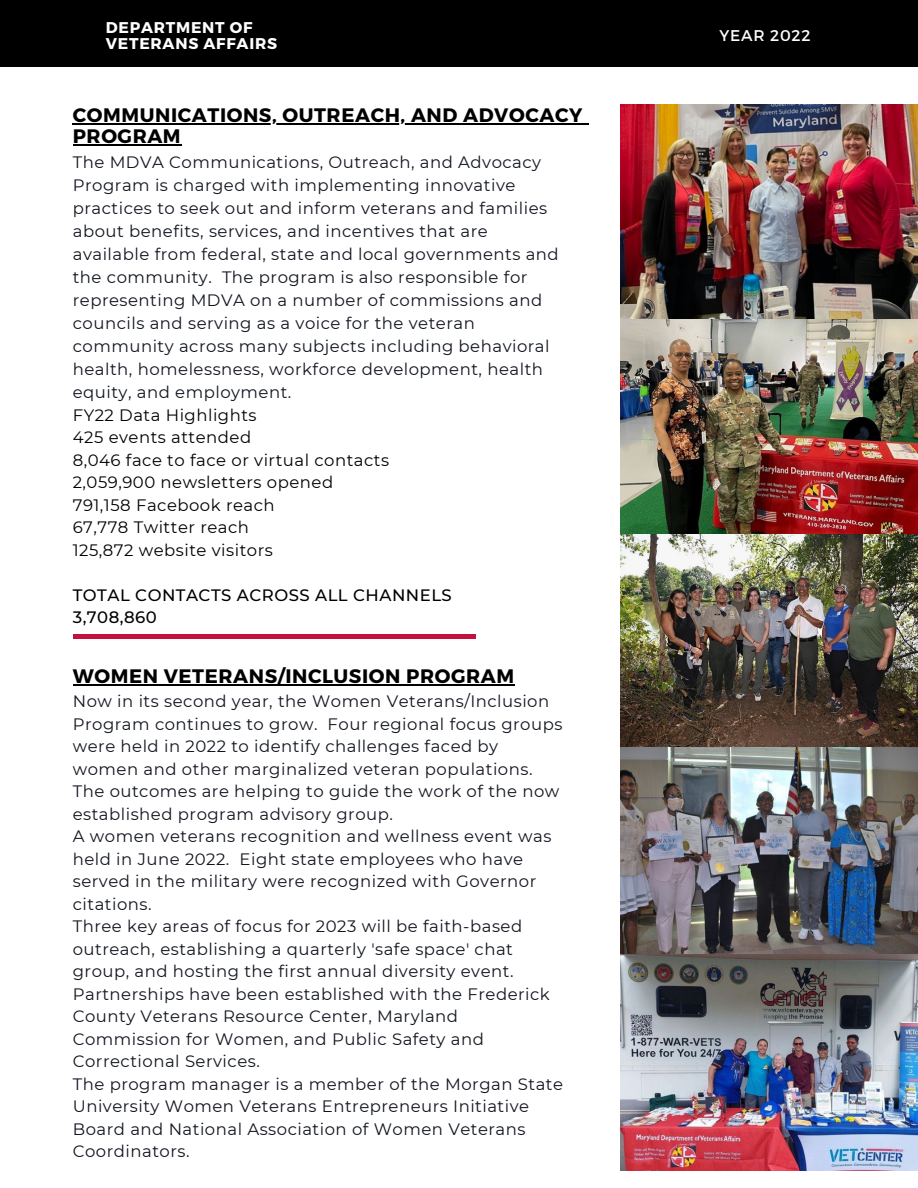
<style>
.page{position:relative;width:918px;height:1188px;background:#fff}
.page>*{position:absolute;margin:0;border:0;box-sizing:border-box;transform-origin:0 0}
.t1{font:700 19.5px/21.3px "Montserrat";letter-spacing:.03em;color:#000}
.t2{font:16.5px/22.5px "Montserrat";letter-spacing:.03em;color:#11151f}
.t3{font:16.5px/22.5px "Montserrat";letter-spacing:.03em;color:#000}
.t4{font:500 16.5px/22.5px "Montserrat";letter-spacing:.03em;color:#000}
.t5{font:700 15.6px/15.9px "Montserrat";letter-spacing:.05em;color:#fff}
.t6{font:15.6px "Montserrat";letter-spacing:.05em;color:#fff}
</style>
<div class="page">
<hr style="left:73px;top:635px;width:403px;height:3px;background:#c4103d">
<div style="left:0;top:0;width:918px;height:67px;background:#000"></div>
<img style="left:620px;top:104px;width:298px;height:1067px">
<hr style="left:73px;top:123px;width:510px;height:1px;background:#000">
<hr style="left:73px;top:145px;width:108px;height:1px;background:#000">
<hr style="left:73px;top:684px;width:442px;height:1px;background:#000">
<p class="t5" style="left:106px;top:19px;width:173px">DEPARTMENT OF<br>VETERANS AFFAIRS</p>
<p class="t6" style="left:719px;top:25px;width:93px">YEAR 2022</p>
<p class="t1" style="left:73px;top:104px;width:511px">COMMUNICATIONS, OUTREACH, AND ADVOCACY<br>PROGRAM</p>
<p class="t2" style="left:73px;top:150px;width:488px;line-height:23px">The MDVA Communications, Outreach, and Advocacy Program is charged with implementing innovative practices to seek out and inform veterans and families about benefits, services, and incentives that are available from federal, state and local governments and the community. The program is also responsible for representing MDVA on a number of commissions and councils and serving as a voice for the veteran community across many subjects including behavioral health, homelessness, workforce development, health equity, and employment.</p>
<p class="t3" style="left:73px;top:404px;width:318px">FY22 Data Highlights<br>425 events attended<br>8,046 face to face or virtual contacts<br>2,059,900 newsletters opened<br>791,158 Facebook reach<br>67,778 Twitter reach<br>125,872 website visitors</p>
<p class="t4" style="left:73px;top:584px;width:381px">TOTAL CONTACTS ACROSS ALL CHANNELS<br>3,708,860</p>
<p class="t1" style="left:73px;top:665px;width:443px">WOMEN VETERANS/INCLUSION PROGRAM</p>
<p class="t2" style="left:73px;top:690px;width:492px">Now in its second year, the Women Veterans/Inclusion Program continues to grow. Four regional focus groups were held in 2022 to identify challenges faced by women and other marginalized veteran populations.<br>The outcomes are helping to guide the work of the now established program advisory group.<br>A women veterans recognition and wellness event was held in June 2022. Eight state employees who have served in the military were recognized with Governor citations.<br>Three key areas of focus for 2023 will be faith-based outreach, establishing a quarterly 'safe space' chat group, and hosting the first annual diversity event.<br>Partnerships have been established with the Frederick County Veterans Resource Center, Maryland Commission for Women, and Public Safety and Correctional Services.<br>The program manager is a member of the Morgan State University Women Veterans Entrepreneurs Initiative Board and National Association of Women Veterans Coordinators.</p>
</div>
